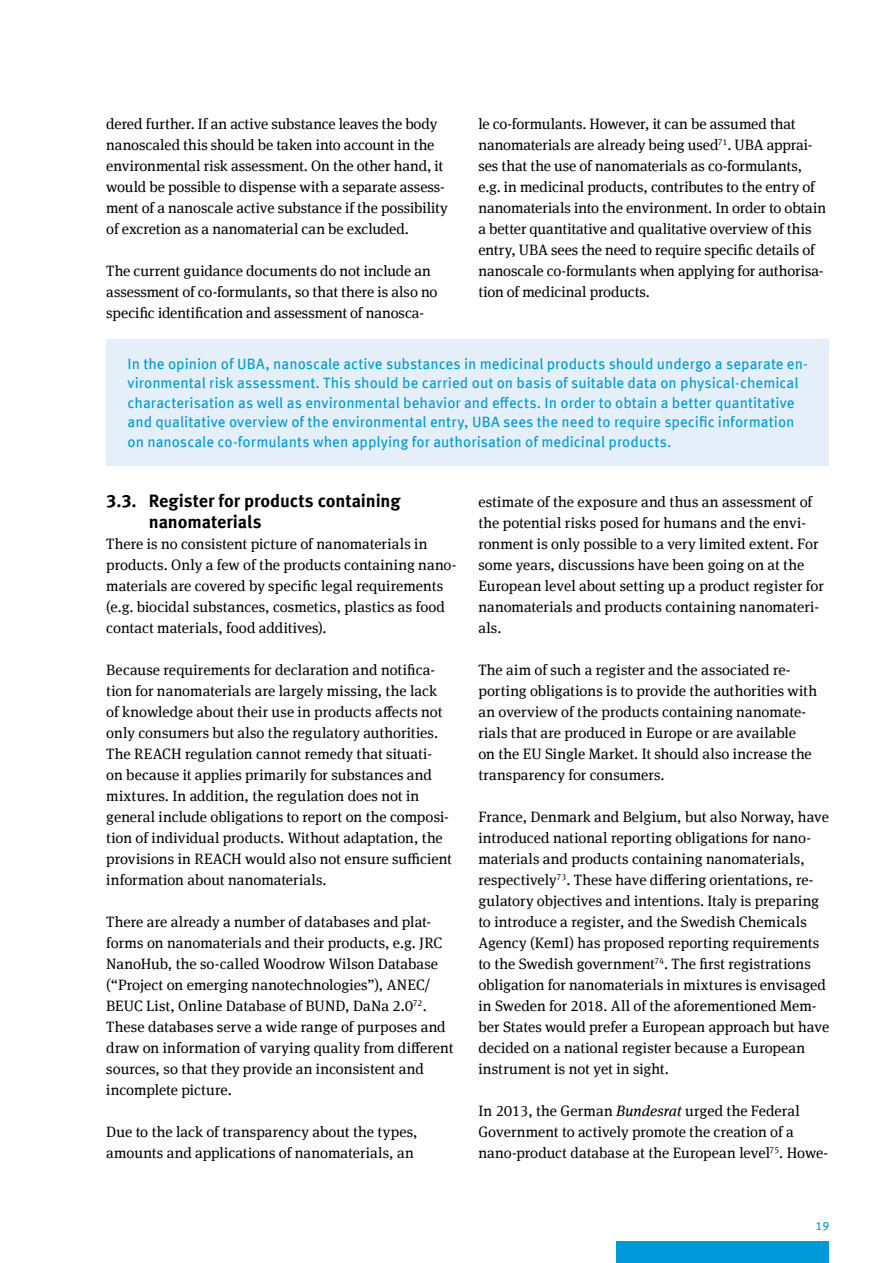
<style>
.page{position:relative;width:893px;height:1263px;background:#fff}
.page>*{position:absolute;margin:0;border:0;box-sizing:border-box;transform-origin:0 0}
.Überschrift_3{font:700 18px/21px "Meta Offc";letter-spacing:-.005em;color:#000}
.Fließtext{font:15px/21px "Meta Serif Offc";color:#000}
.Fließtext_Infobox{font:15px/19.5px "Meta Offc";color:#009ad8}
.t1{font:12px "Meta Offc";color:#009ad8}
.s1{font-style:italic}
</style>
<div class="page">
<div style="left:617px;top:1242px;width:212px;height:21px;background:#009ad8"></div>
<div style="left:106px;top:339px;width:723px;height:126px;background:#e5effa"></div>
<p class="Fließtext" style="left:106px;top:114px;width:343px">dered further. If an active substance leaves the body nanoscaled this should be taken into account in the environmental risk assessment. On the other hand, it would be possible to dispense with a separate assess&shy;ment of a nanoscale active substance if the possibility of excretion as a nanomaterial can be excluded.</p>
<p class="Fließtext" style="left:106px;top:261px;width:333px">The current guidance documents do not include an assessment of co-formulants, so that there is also no specific identification and assessment of nanosca-</p>
<p class="Fließtext" style="left:478px;top:114px;width:349px">le co-formulants. However, it can be assumed that nanomaterials are already being used<sup>71</sup>. UBA apprai&shy;ses that the use of nanomaterials as co-formulants, e.g. in medicinal products, contributes to the entry of nanomaterials into the environment. In order to obtain a better quantitative and qualitative overview of this entry, UBA sees the need to require specific details of nanoscale co-formulants when applying for authorisa&shy;tion of medicinal products.</p>
<p class="Fließtext_Infobox" style="left:128px;top:354px;width:682px">In the opinion of UBA, nanoscale active substances in medicinal products should undergo a separate en&shy;vironmental risk assessment. This should be carried out on basis of suitable data on physical-chemical characterisation as well as environmental behavior and effects. In order to obtain a better quantitative and qualitative overview of the environmental entry, UBA sees the need to require specific information on nanoscale co-formulants when applying for authorisation of medicinal products.</p>
<p class="Überschrift_3" style="left:149px;top:491px;width:253px;text-indent:-43px">3.3. Register for products containing nanomaterials</p>
<p class="Fließtext" style="left:106px;top:534px;width:352px">There is no consistent picture of nanomaterials in products. Only a few of the products containing nano&shy;materials are covered by specific legal requirements (e.g. biocidal substances, cosmetics, plastics as food contact materials, food additives).</p>
<p class="Fließtext" style="left:106px;top:660px;width:347px">Because requirements for declaration and notifica&shy;tion for nanomaterials are largely missing, the lack of knowledge about their use in products affects not only consumers but also the regulatory authorities.<br>The REACH regulation cannot remedy that situati&shy;on because it applies primarily for substances and mixtures. In addition, the regulation does not in general include obligations to report on the composi&shy;tion of individual products. Without adaptation, the provisions in REACH would also not ensure sufficient information about nanomaterials.</p>
<p class="Fließtext" style="left:106px;top:912px;width:349px">There are already a number of databases and plat&shy;forms on nanomaterials and their products, e.g. JRC NanoHub, the so-called Woodrow Wilson Database (“Project on emerging nanotechnologies”), ANEC/ BEUC List, Online Database of BUND, DaNa 2.0<sup>72</sup>.<br>These databases serve a wide range of purposes and draw on information of varying quality from different sources, so that they provide an inconsistent and incomplete picture.</p>
<p class="Fließtext" style="left:106px;top:1122px;width:313px">Due to the lack of transparency about the types, amounts and applications of nanomaterials, an</p>
<p class="Fließtext" style="left:478px;top:492px;width:347px">estimate of the exposure and thus an assessment of the potential risks posed for humans and the envi&shy;ronment is only possible to a very limited extent. For some years, discussions have been going on at the European level about setting up a product register for nanomaterials and products containing nanomateri&shy;als.</p>
<p class="Fließtext" style="left:478px;top:660px;width:340px">The aim of such a register and the associated re&shy;porting obligations is to provide the authorities with an overview of the products containing nanomate&shy;rials that are produced in Europe or are available<br>on the EU Single Market. It should also increase the transparency for consumers.</p>
<p class="Fließtext" style="left:478px;top:807px;width:352px">France, Denmark and Belgium, but also Norway, have introduced national reporting obligations for nano&shy;materials and products containing nanomaterials, respectively<sup>73</sup>. These have differing orientations, re&shy;gulatory objectives and intentions. Italy is preparing to introduce a register, and the Swedish Chemicals Agency (KemI) has proposed reporting requirements to the Swedish government<sup>74</sup>. The first registrations obligation for nanomaterials in mixtures is envisaged in Sweden for 2018. All of the aforementioned Mem&shy;ber States would prefer a European approach but have decided on a national register because a European instrument is not yet in sight.</p>
<p class="Fließtext" style="left:478px;top:1101px;width:351px">In 2013, the German <span class="s1">Bundesrat</span> urged the Federal<br>Government to actively promote the creation of a nano-product database at the European level<sup>75</sup>. Howe-</p>
<p class="t1" style="left:815px;top:1218px;width:15px">19</p>
</div>
